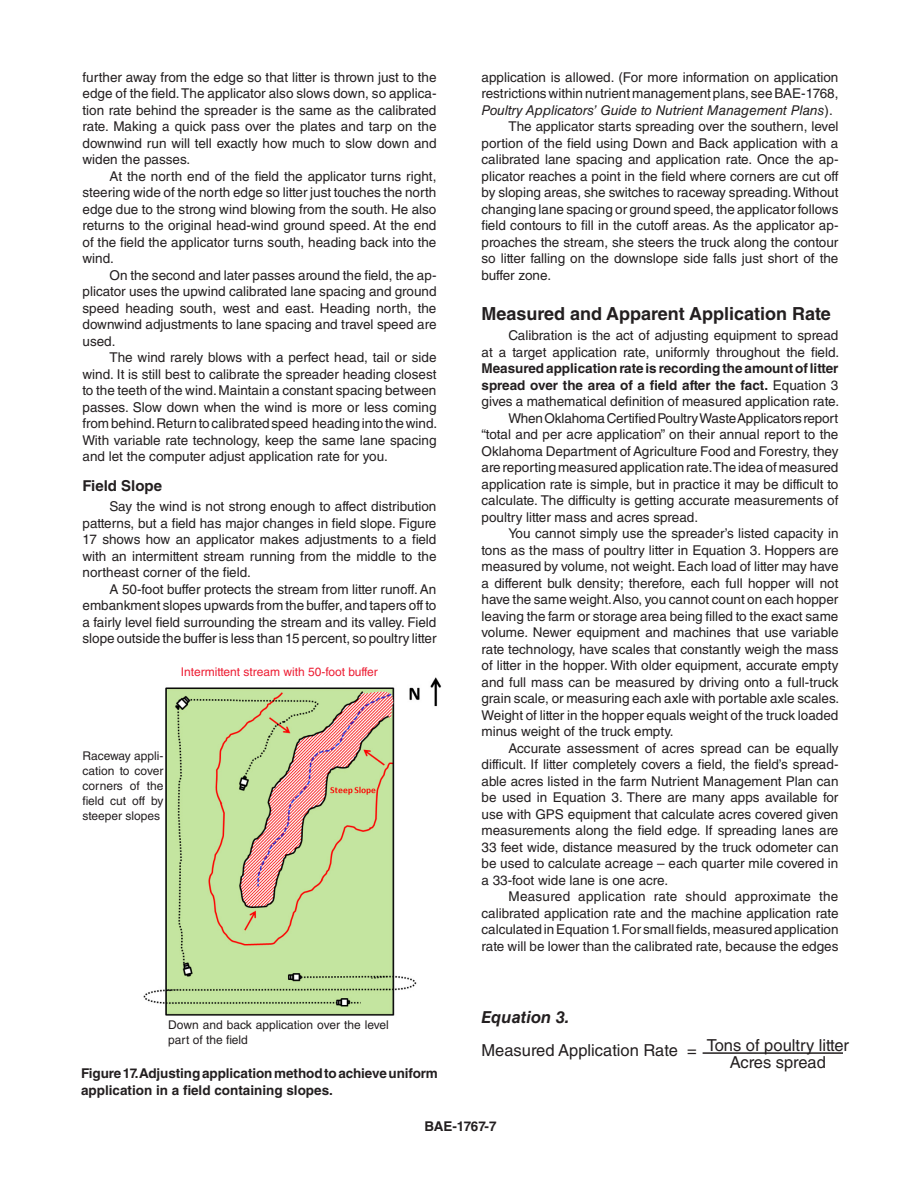
<style>
.page{position:relative;width:918px;height:1188px;background:#fff}
.page>*{position:absolute;margin:0;border:0;box-sizing:border-box;transform-origin:0 0}
.Subhead_1{font:700 18px "Helvetica LT Std";color:#231f20}
.Body_Text{font:16.5px "Helvetica LT Std";color:#231f20}
.Body_Text-2{font:italic 700 16.5px "Helvetica LT Std";color:#231f20}
.Subhead_2{font:700 15px "Helvetica LT Std";color:#231f20}
.Body_Text-3{font:13.5px/16.5px "Helvetica LT Std";color:#231f20;text-align:justify}
.Body_Text-4{font:700 13.5px/16.5px "Helvetica LT Std";letter-spacing:-.005em;color:#231f20}
.Body_Text-5{font:12px/15px "Helvetica LT Std";color:#231f20;text-align:justify}
.Body_Text-6{font:12px "Helvetica LT Std";color:#ed1d33}
.s1{font-style:italic}
.s2{font-weight:700}
</style>
<div class="page">
<img style="left:143px;top:677px;width:299px;height:339px">
<hr style="left:703px;top:1052px;width:140px;height:2px;background:#231f20">
<p class="Body_Text-3" style="left:82px;top:69px;width:356px">further away from the edge so that litter is thrown just to the edge of the field. The applicator also slows down, so applica&shy;tion rate behind the spreader is the same as the calibrated rate. Making a quick pass over the plates and tarp on the downwind run will tell exactly how much to slow down and widen the passes.</p>
<p class="Body_Text-3" style="left:82px;top:168px;width:356px;text-indent:27px">At the north end of the field the applicator turns right, steering wide of the north edge so litter just touches the north edge due to the strong wind blowing from the south. He also returns to the original head-wind ground speed. At the end of the field the applicator turns south, heading back into the wind.</p>
<p class="Body_Text-3" style="left:82px;top:267px;width:356px;text-indent:27px">On the second and later passes around the field, the ap&shy;plicator uses the upwind calibrated lane spacing and ground speed heading south, west and east. Heading north, the downwind adjustments to lane spacing and travel speed are used.</p>
<p class="Body_Text-3" style="left:82px;top:349px;width:356px;text-indent:27px">The wind rarely blows with a perfect head, tail or side wind. It is still best to calibrate the spreader heading closest to the teeth of the wind. Maintain a constant spacing between passes. Slow down when the wind is more or less coming from behind. Return to calibrated speed heading into the wind.<br>With variable rate technology, keep the same lane spacing and let the computer adjust application rate for you.</p>
<p class="Subhead_2" style="left:82px;top:477px;width:81px">Field Slope</p>
<p class="Body_Text-3" style="left:82px;top:498px;width:356px;text-indent:27px">Say the wind is not strong enough to affect distribution patterns, but a field has major changes in field slope. Figure 17 shows how an applicator makes adjustments to a field with an intermittent stream running from the middle to the northeast corner of the field.</p>
<p class="Body_Text-3" style="left:82px;top:581px;width:356px;text-indent:27px">A 50-foot buffer protects the stream from litter runoff. An embankment slopes upwards from the buffer, and tapers off to a fairly level field surrounding the stream and its valley. Field slope outside the buffer is less than 15 percent, so poultry litter</p>
<p class="Body_Text-6" style="left:181px;top:665px;width:199px">Intermittent stream with 50-foot buffer</p>
<p class="Body_Text-5" style="left:82px;top:749px;width:83px">Raceway appli&shy;cation to cover corners of the field cut off by steeper slopes</p>
<p class="Body_Text-3" style="left:482px;top:69px;width:358px">application is allowed. (For more information on application restrictions within nutrient management plans, see BAE-1768, <span class="s1">Poultry Applicators’ Guide to Nutrient Management Plans</span>).</p>
<p class="Body_Text-3" style="left:482px;top:118px;width:359px;text-indent:27px">The applicator starts spreading over the southern, level portion of the field using Down and Back application with a calibrated lane spacing and application rate. Once the ap&shy;plicator reaches a point in the field where corners are cut off by sloping areas, she switches to raceway spreading. Without changing lane spacing or ground speed, the applicator follows field contours to fill in the cutoff areas. As the applicator ap&shy;proaches the stream, she steers the truck along the contour so litter falling on the downslope side falls just short of the buffer zone.</p>
<p class="Subhead_1" style="left:482px;top:303px;width:351px">Measured and Apparent Application Rate</p>
<p class="Body_Text-3" style="left:482px;top:327px;width:359px;text-indent:27px">Calibration is the act of adjusting equipment to spread at a target application rate, uniformly throughout the field.<br><span class="s2">Measured application rate is recording the amount of litter spread over the area of a field after the fact.</span> Equation 3 gives a mathematical definition of measured application rate.</p>
<p class="Body_Text-3" style="left:482px;top:410px;width:359px;text-indent:27px">When Oklahoma Certified Poultry Waste Applicators report “total and per acre application” on their annual report to the Oklahoma Department of Agriculture Food and Forestry, they are reporting measured application rate. The idea of measured application rate is simple, but in practice it may be difficult to calculate. The difficulty is getting accurate measurements of poultry litter mass and acres spread.</p>
<p class="Body_Text-3" style="left:482px;top:525px;width:359px;text-indent:27px">You cannot simply use the spreader’s listed capacity in tons as the mass of poultry litter in Equation 3. Hoppers are measured by volume, not weight. Each load of litter may have a different bulk density; therefore, each full hopper will not have the same weight. Also, you cannot count on each hopper leaving the farm or storage area being filled to the exact same volume. Newer equipment and machines that use variable rate technology, have scales that constantly weigh the mass of litter in the hopper. With older equipment, accurate empty and full mass can be measured by driving onto a full-truck grain scale, or measuring each axle with portable axle scales.<br>Weight of litter in the hopper equals weight of the truck loaded minus weight of the truck empty.</p>
<p class="Body_Text-3" style="left:482px;top:740px;width:359px;text-indent:27px">Accurate assessment of acres spread can be equally difficult. If litter completely covers a field, the field’s spread&shy;able acres listed in the farm Nutrient Management Plan can be used in Equation 3. There are many apps available for use with GPS equipment that calculate acres covered given measurements along the field edge. If spreading lanes are 33 feet wide, distance measured by the truck odometer can be used to calculate acreage – each quarter mile covered in a 33-foot wide lane is one acre.</p>
<p class="Body_Text-3" style="left:482px;top:888px;width:359px;text-indent:27px">Measured application rate should approximate the calibrated application rate and the machine application rate calculated in Equation 1. For small fields, measured application rate will be lower than the calibrated rate, because the edges</p>
<p class="Body_Text-5" style="left:168px;top:1017px;width:222px">Down and back application over the level part of the field</p>
<p class="Body_Text-2" style="left:482px;top:1007px;width:90px">Equation 3.</p>
<p class="Body_Text" style="left:482px;top:1041px;width:217px">Measured Application Rate =</p>
<p class="Body_Text-4" style="left:81px;top:1065px;width:358px">Figure 17. Adjusting application method to achieve uniform application in a field containing slopes.</p>
<p class="Body_Text-4" style="left:424px;top:1118px;width:74px">BAE-1767-7</p>
<p class="Body_Text" style="left:707px;top:1036px;width:144px">Tons of poultry litter</p>
<p class="Body_Text" style="left:730px;top:1053px;width:98px">Acres spread</p>
</div>
